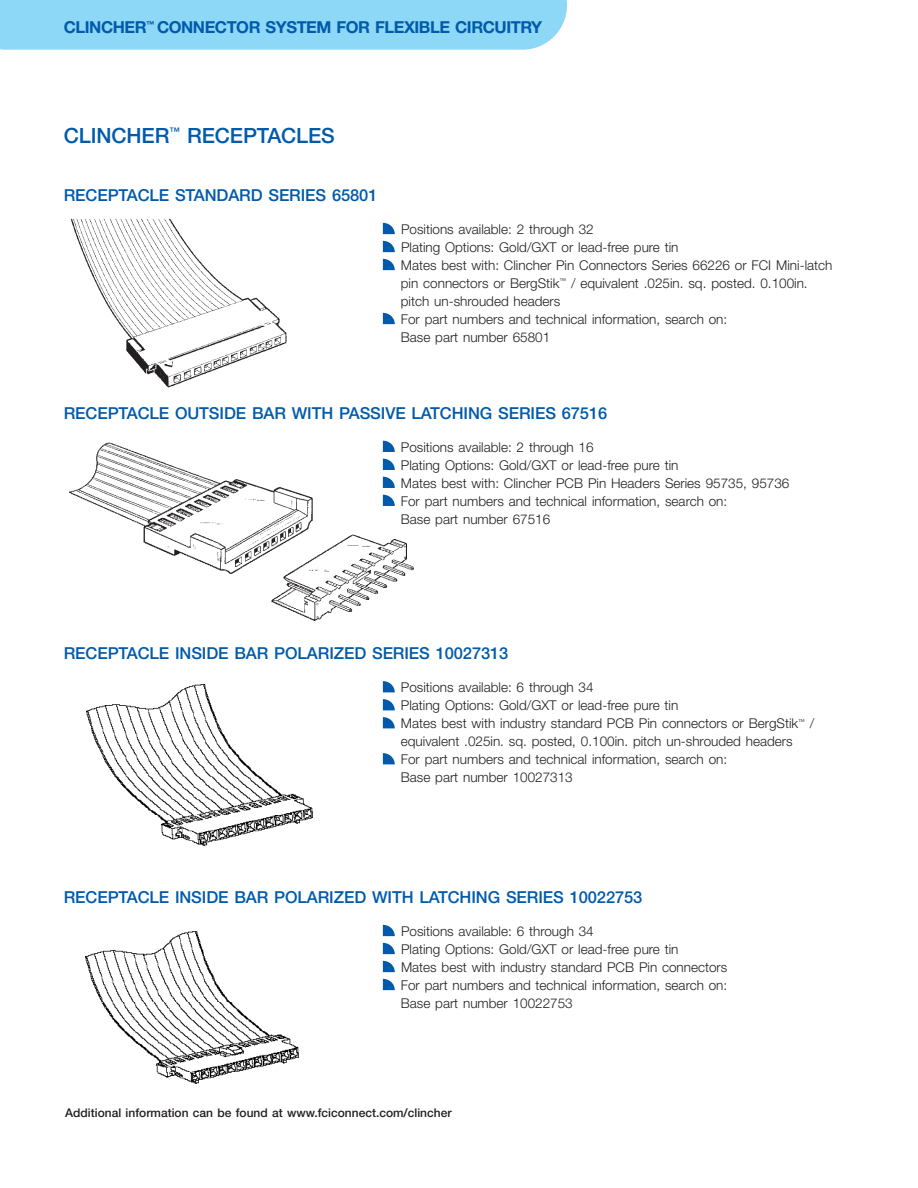
<style>
.page{position:relative;width:918px;height:1188px;background:#fff}
.page>*{position:absolute;margin:0;border:0;box-sizing:border-box;transform-origin:0 0}
.t1{font:500 21px "Helvetica Neue";letter-spacing:-.005em;color:#015aaa}
.t2{font:500 16.5px "Helvetica Neue";letter-spacing:-.005em;color:#015aaa}
.t3{font:700 16.5px "Helvetica Neue";letter-spacing:-.03em;color:#015aaa}
.t4{font:300 13.5px/18px "Helvetica Neue";color:#231f20}
.t5{font:500 12px "Helvetica Neue";color:#231f20}
</style>
<div class="page">
<img style="left:71px;top:219px;width:216px;height:169px">
<div style="left:0;top:0;width:567px;height:50px;background:#8dd7f7"></div>
<svg style="left:383px;top:313px;width:12px;height:11px"></svg>
<svg style="left:383px;top:259px;width:12px;height:11px"></svg>
<svg style="left:383px;top:241px;width:12px;height:11px"></svg>
<svg style="left:383px;top:223px;width:12px;height:11px"></svg>
<img style="left:69px;top:440px;width:345px;height:181px">
<svg style="left:383px;top:753px;width:12px;height:11px"></svg>
<svg style="left:383px;top:717px;width:12px;height:11px"></svg>
<svg style="left:383px;top:699px;width:12px;height:11px"></svg>
<svg style="left:383px;top:681px;width:12px;height:11px"></svg>
<img style="left:86px;top:684px;width:148px;height:66px">
<img style="left:99px;top:750px;width:214px;height:96px">
<img style="left:86px;top:932px;width:145px;height:70px">
<img style="left:101px;top:1002px;width:198px;height:81px">
<svg style="left:383px;top:979px;width:12px;height:11px"></svg>
<svg style="left:383px;top:961px;width:12px;height:11px"></svg>
<svg style="left:383px;top:943px;width:12px;height:11px"></svg>
<svg style="left:383px;top:925px;width:12px;height:11px"></svg>
<p class="t3" style="left:64px;top:21px;width:480px">CLINCHER<sup>™</sup> CONNECTOR SYSTEM FOR FLEXIBLE CIRCUITRY</p>
<h1 class="t1" style="left:64px;top:128px;width:273px">CLINCHER<sup>™</sup> RECEPTACLES</h1>
<p class="t2" style="left:64px;top:189px;width:315px">RECEPTACLE STANDARD SERIES 65801</p>
<p class="t4" style="left:401px;top:222px;width:433px">Positions available: 2 through 32<br>Plating Options: Gold/GXT or lead-free pure tin<br>Mates best with: Clincher Pin Connectors Series 66226 or FCI Mini-latch pin connectors or BergStik<sup>™</sup> / equivalent .025in. sq. posted. 0.100in. pitch un-shrouded headers<br>For part numbers and technical information, search on:<br>Base part number 65801</p>
<p class="t2" style="left:64px;top:407px;width:545px">RECEPTACLE OUTSIDE BAR WITH PASSIVE LATCHING SERIES 67516</p>
<p class="t4" style="left:401px;top:439px;width:390px">Positions available: 2 through 16<br>Plating Options: Gold/GXT or lead-free pure tin<br>Mates best with: Clincher PCB Pin Headers Series 95735, 95736<br>For part numbers and technical information, search on:<br>Base part number 67516</p>
<p class="t2" style="left:64px;top:647px;width:446px">RECEPTACLE INSIDE BAR POLARIZED SERIES 10027313</p>
<p class="t4" style="left:401px;top:680px;width:415px">Positions available: 6 through 34<br>Plating Options: Gold/GXT or lead-free pure tin<br>Mates best with industry standard PCB Pin connectors or BergStik<sup>™</sup> / equivalent .025in. sq. posted, 0.100in. pitch un-shrouded headers For part numbers and technical information, search on:<br>Base part number 10027313</p>
<p class="t2" style="left:64px;top:891px;width:580px">RECEPTACLE INSIDE BAR POLARIZED WITH LATCHING SERIES 10022753</p>
<p class="t4" style="left:401px;top:924px;width:328px">Positions available: 6 through 34<br>Plating Options: Gold/GXT or lead-free pure tin<br>Mates best with industry standard PCB Pin connectors For part numbers and technical information, search on:<br>Base part number 10022753</p>
<p class="t5" style="left:65px;top:1108px;width:388px">Additional information can be found at www.fciconnect.com/clincher</p>
</div>
